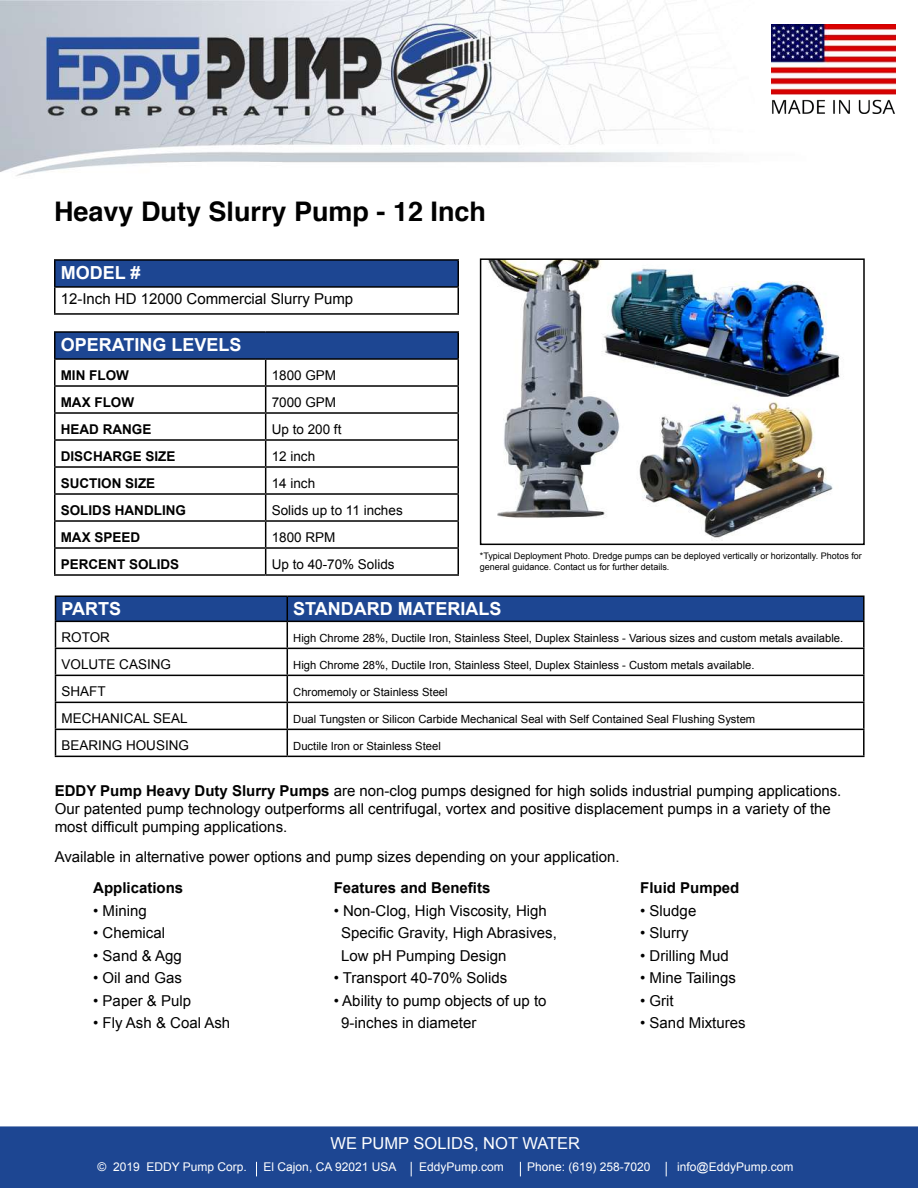
<style>
.page{position:relative;width:918px;height:1188px;background:#fff}
.page>*{position:absolute;margin:0;border:0;box-sizing:border-box;transform-origin:0 0}
.t1{font:700 27px "Helvetica";color:#000}
.t2{font:700 18px "Arial";color:#fff}
.t3{font:16.5px "Arial";color:#fff}
.t4{font:15px/22.5px "Arial";color:#000}
.t5{font:700 15px "Arial";color:#000}
.t6{font:13.5px "Arial";color:#000}
.t7{font:700 13.5px "Arial";color:#000}
.t8{font:12px "Arial";color:#fff}
.t9{font:11.25px "Arial";color:#000}
.t10{font:9px/10.8px "Arial";color:#000}
.s1{font-weight:700}
</style>
<div class="page">
<img style="left:0;top:0;width:895px;height:758px">
<div style="left:0;top:1126px;width:918px;height:62px;background:#1d4692"></div>
<img style="left:771px;top:24px;width:125px;height:89px">
<img style="left:483px;top:261px;width:379px;height:281px">
<div style="left:480px;top:258px;width:385px;height:287px;border:2px solid #000"></div>
<div style="left:55px;top:260px;width:403px;height:27px;background:#1d4692"></div>
<hr style="left:54px;top:288px;width:2px;height:25px;background:#000">
<hr style="left:54px;top:313px;width:405px;height:2px;background:#000">
<hr style="left:54px;top:259px;width:405px;height:2px;background:#000">
<hr style="left:54px;top:261px;width:2px;height:25px;background:#000">
<svg style="left:458px;top:261px;width:1px;height:52px"></svg>
<hr style="left:54px;top:286px;width:405px;height:2px;background:#000">
<div style="left:55px;top:332px;width:403px;height:27px;background:#1d4692"></div>
<hr style="left:54px;top:360px;width:2px;height:25px;background:#000">
<hr style="left:54px;top:385px;width:212px;height:2px;background:#000">
<hr style="left:54px;top:387px;width:2px;height:25px;background:#000">
<hr style="left:266px;top:385px;width:193px;height:2px;background:#000">
<hr style="left:54px;top:412px;width:212px;height:2px;background:#000">
<hr style="left:54px;top:414px;width:2px;height:25px;background:#000">
<hr style="left:266px;top:412px;width:193px;height:2px;background:#000">
<hr style="left:54px;top:439px;width:212px;height:2px;background:#000">
<hr style="left:54px;top:441px;width:2px;height:25px;background:#000">
<hr style="left:266px;top:439px;width:193px;height:2px;background:#000">
<hr style="left:54px;top:466px;width:212px;height:2px;background:#000">
<hr style="left:54px;top:468px;width:2px;height:25px;background:#000">
<hr style="left:266px;top:466px;width:193px;height:2px;background:#000">
<hr style="left:54px;top:493px;width:212px;height:2px;background:#000">
<hr style="left:54px;top:495px;width:2px;height:25px;background:#000">
<hr style="left:266px;top:493px;width:193px;height:2px;background:#000">
<hr style="left:54px;top:520px;width:212px;height:2px;background:#000">
<hr style="left:54px;top:522px;width:2px;height:25px;background:#000">
<hr style="left:266px;top:520px;width:193px;height:2px;background:#000">
<hr style="left:54px;top:547px;width:212px;height:2px;background:#000">
<hr style="left:54px;top:549px;width:2px;height:25px;background:#000">
<hr style="left:266px;top:547px;width:193px;height:2px;background:#000">
<svg style="left:265px;top:360px;width:1px;height:214px"></svg>
<hr style="left:54px;top:574px;width:212px;height:2px;background:#000">
<hr style="left:266px;top:574px;width:193px;height:2px;background:#000">
<hr style="left:54px;top:331px;width:212px;height:2px;background:#000">
<hr style="left:54px;top:333px;width:2px;height:25px;background:#000">
<hr style="left:266px;top:331px;width:193px;height:2px;background:#000">
<svg style="left:458px;top:333px;width:1px;height:241px"></svg>
<hr style="left:54px;top:358px;width:212px;height:2px;background:#000">
<hr style="left:266px;top:358px;width:193px;height:2px;background:#000">
<hr style="left:863px;top:622px;width:2px;height:26px;background:#000">
<hr style="left:287px;top:648px;width:578px;height:1px;background:#000">
<hr style="left:863px;top:649px;width:2px;height:26px;background:#000">
<hr style="left:287px;top:675px;width:578px;height:1px;background:#000">
<hr style="left:863px;top:676px;width:2px;height:26px;background:#000">
<hr style="left:287px;top:702px;width:578px;height:1px;background:#000">
<hr style="left:863px;top:703px;width:2px;height:26px;background:#000">
<hr style="left:287px;top:729px;width:578px;height:1px;background:#000">
<hr style="left:863px;top:730px;width:2px;height:26px;background:#000">
<hr style="left:55px;top:756px;width:232px;height:1px;background:#000">
<hr style="left:287px;top:756px;width:578px;height:1px;background:#000">
<hr style="left:287px;top:596px;width:578px;height:1px;background:#000">
<svg style="left:55px;top:596px;width:809px;height:160px"></svg>
<hr style="left:863px;top:597px;width:2px;height:24px;background:#000">
<hr style="left:55px;top:621px;width:232px;height:1px;background:#000">
<hr style="left:287px;top:621px;width:578px;height:1px;background:#000">
<svg style="left:256px;top:1162px;width:1px;height:14px"></svg>
<svg style="left:411px;top:1162px;width:1px;height:14px"></svg>
<svg style="left:520px;top:1162px;width:1px;height:14px"></svg>
<svg style="left:666px;top:1162px;width:1px;height:14px"></svg>
<h1 class="t1" style="left:54px;top:190px;width:434px">Heavy Duty Slurry Pump - 12 Inch</h1>
<p class="t2" style="left:61px;top:261px;width:81px">MODEL #</p>
<p class="t4" style="left:61px;top:288px;width:294px">12-Inch HD 12000 Commercial Slurry Pump</p>
<p class="t2" style="left:61px;top:333px;width:182px">OPERATING LEVELS</p>
<p class="t7" style="left:61px;top:366px;width:70px">MIN FLOW</p>
<p class="t6" style="left:272px;top:366px;width:66px">1800 GPM</p>
<p class="t7" style="left:61px;top:393px;width:75px">MAX FLOW</p>
<p class="t6" style="left:272px;top:393px;width:66px">7000 GPM</p>
<p class="t7" style="left:61px;top:420px;width:92px">HEAD RANGE</p>
<p class="t6" style="left:272px;top:420px;width:71px">Up to 200 ft</p>
<p class="t7" style="left:61px;top:447px;width:116px">DISCHARGE SIZE</p>
<p class="t6" style="left:272px;top:447px;width:45px">12 inch</p>
<p class="t7" style="left:61px;top:474px;width:96px">SUCTION SIZE</p>
<p class="t6" style="left:272px;top:474px;width:45px">14 inch</p>
<p class="t7" style="left:61px;top:501px;width:127px">SOLIDS HANDLING</p>
<p class="t6" style="left:272px;top:501px;width:133px">Solids up to 11 inches</p>
<p class="t7" style="left:61px;top:528px;width:81px">MAX SPEED</p>
<p class="t6" style="left:272px;top:528px;width:65px">1800 RPM</p>
<p class="t7" style="left:61px;top:555px;width:120px">PERCENT SOLIDS</p>
<p class="t6" style="left:272px;top:555px;width:125px">Up to 40-70% Solids</p>
<p class="t2" style="left:62px;top:597px;width:61px">PARTS</p>
<p class="t2" style="left:293px;top:597px;width:210px">STANDARD MATERIALS</p>
<p class="t6" style="left:62px;top:629px;width:50px">ROTOR</p>
<p class="t9" style="left:293px;top:631px;width:552px">High Chrome 28%, Ductile Iron, Stainless Steel, Duplex Stainless - Various sizes and custom metals available.</p>
<p class="t6" style="left:62px;top:656px;width:111px">VOLUTE CASING</p>
<p class="t9" style="left:293px;top:658px;width:463px">High Chrome 28%, Ductile Iron, Stainless Steel, Duplex Stainless - Custom metals available.</p>
<p class="t6" style="left:62px;top:683px;width:46px">SHAFT</p>
<p class="t9" style="left:293px;top:685px;width:156px">Chromemoly or Stainless Steel</p>
<p class="t6" style="left:62px;top:710px;width:128px">MECHANICAL SEAL</p>
<p class="t9" style="left:293px;top:712px;width:464px">Dual Tungsten or Silicon Carbide Mechanical Seal with Self Contained Seal Flushing System</p>
<p class="t6" style="left:62px;top:737px;width:129px">BEARING HOUSING</p>
<p class="t9" style="left:293px;top:739px;width:149px">Ductile Iron or Stainless Steel</p>
<p class="t10" style="left:480px;top:551px;width:384px">*Typical Deployment Photo. Dredge pumps can be deployed vertically or horizontally. Photos for general guidance. Contact us for further details.</p>
<p class="t4" style="left:55px;top:782px;width:788px;line-height:18px"><span class="s1">EDDY Pump Heavy Duty Slurry Pumps</span> are non-clog pumps designed for high solids industrial pumping applications.<br>Our patented pump technology outperforms all centrifugal, vortex and positive displacement pumps in a variety of the most difficult pumping applications.</p>
<p class="t4" style="left:55px;top:846px;width:567px">Available in alternative power options and pump sizes depending on your application.</p>
<p class="t5" style="left:334px;top:878px;width:158px">Features and Benefits</p>
<p class="t4" style="left:341px;top:899px;width:217px;text-indent:-8px">• Non-Clog, High Viscosity, High<br>Specific Gravity, High Abrasives,<br>Low pH Pumping Design</p>
<p class="t4" style="left:334px;top:967px;width:175px">• Transport 40-70% Solids</p>
<p class="t4" style="left:341px;top:989px;width:207px;text-indent:-8px">• Ability to pump objects of up to<br>9-inches in diameter</p>
<p class="t5" style="left:93px;top:878px;width:92px">Applications</p>
<p class="t4" style="left:93px;top:899px;width:55px">• Mining</p>
<p class="t4" style="left:93px;top:922px;width:73px">• Chemical</p>
<p class="t4" style="left:93px;top:944px;width:90px">• Sand &amp; Agg</p>
<p class="t4" style="left:93px;top:967px;width:90px">• Oil and Gas</p>
<p class="t4" style="left:93px;top:989px;width:99px">• Paper &amp; Pulp</p>
<p class="t4" style="left:93px;top:1012px;width:138px">• Fly Ash &amp; Coal Ash</p>
<p class="t5" style="left:640px;top:878px;width:101px">Fluid Pumped</p>
<p class="t4" style="left:640px;top:899px;width:58px">• Sludge</p>
<p class="t4" style="left:640px;top:922px;width:50px">• Slurry</p>
<p class="t4" style="left:640px;top:944px;width:90px">• Drilling Mud</p>
<p class="t4" style="left:640px;top:967px;width:97px">• Mine Tailings</p>
<p class="t4" style="left:640px;top:989px;width:35px">• Grit</p>
<p class="t4" style="left:640px;top:1012px;width:107px">• Sand Mixtures</p>
<p class="t3" style="left:330px;top:1132px;width:251px">WE PUMP SOLIDS, NOT WATER</p>
<p class="t8" style="left:98px;top:1159px;width:151px">© 2019 EDDY Pump Corp.</p>
<p class="t8" style="left:264px;top:1159px;width:134px">El Cajon, CA 92021 USA</p>
<p class="t8" style="left:419px;top:1159px;width:86px">EddyPump.com</p>
<p class="t8" style="left:527px;top:1159px;width:125px">Phone: (619) 258-7020</p>
<p class="t8" style="left:677px;top:1159px;width:118px">info@EddyPump.com</p>
</div>
